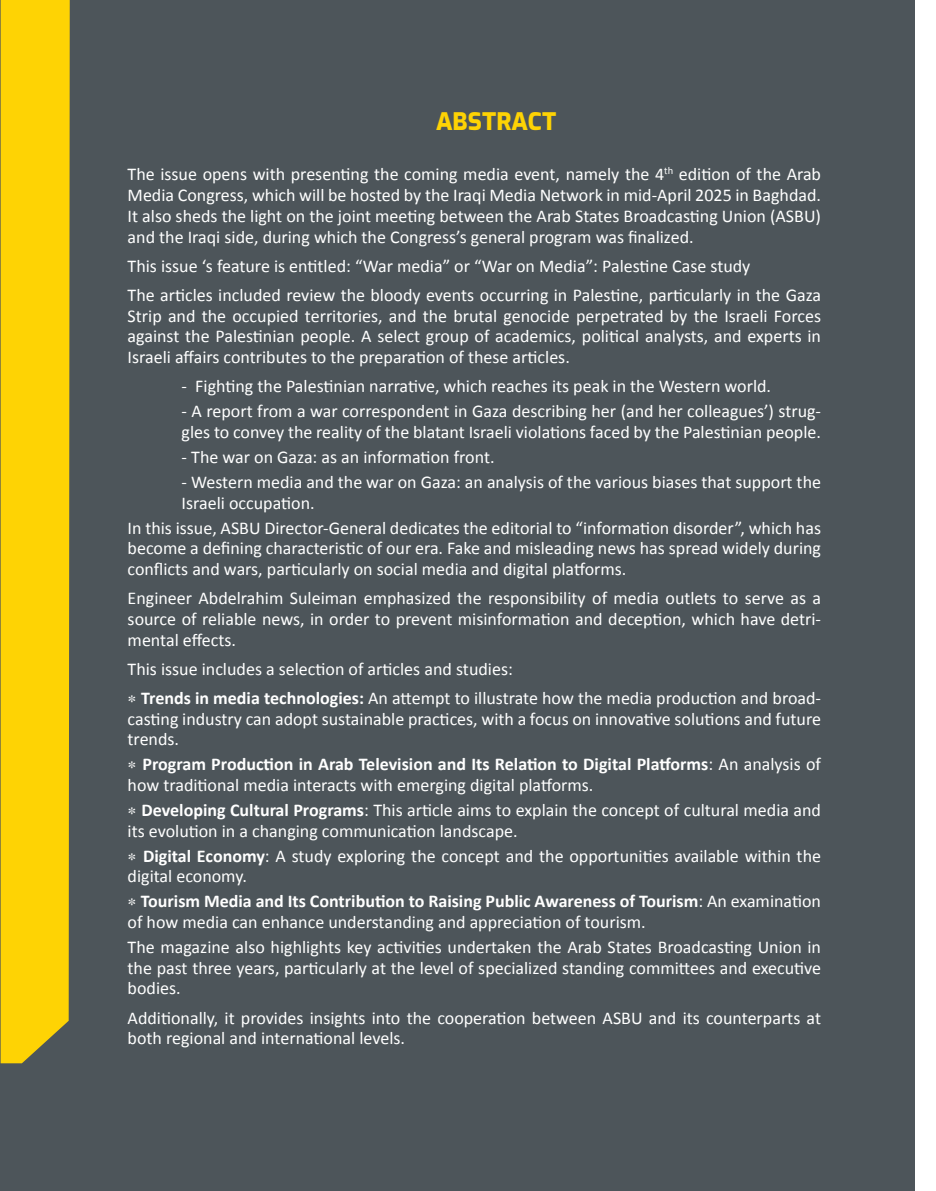
<style>
.page{position:relative;width:936px;height:1191px;background:#fff}
.page>*{position:absolute;margin:0;border:0;box-sizing:border-box;transform-origin:0 0}
.t1{font:800 24px "Exo";color:#fed304}
.t2{font:18px/20.7px "Calibri";color:#fff}
.t3{font:700 18px/24.9px "Calibri";color:#fff}
.t4{font:10.5px "Calibri";color:#fff}
.s1{font-weight:700}
.s2{font-weight:400}
</style>
<div class="page">
<div style="left:0;top:0;width:914px;height:1191px;background:#4d555a"></div>
<div style="left:1px;top:0;width:69px;height:1063px;background:#fed304"></div>
<h1 class="t1" style="left:436px;top:103px;width:122px">ABSTRACT</h1>
<p class="t4" style="left:664px;top:164px;width:11px">th</p>
<p class="t2" style="left:678px;top:164px;width:144px">edition of the Arab</p>
<p class="t2" style="left:128px;top:164px;width:695px">The issue opens with presenting the coming media event, namely the 4<br>Media Congress, which will be hosted by the Iraqi Media Network in mid-April 2025 in Baghdad.<br>It also sheds the light on the joint meeting between the Arab States Broadcasting Union (ASBU( and the Iraqi side, during which the Congress s’ general program was finalized.</p>
<p class="t2" style="left:128px;top:251px;width:695px;line-height:29.2px">This issue s‘ feature is entitled “: War media” or “War on Media :” Palestine Case study<br>The articles included review the bloody events occurring in Palestine, particularly in the Gaza</p>
<p class="t2" style="left:128px;top:305px;width:695px;text-align:justify">Strip and the occupied territories, and the brutal genocide perpetrated by the Israeli Forces against the Palestinian people A. select group of academics, political analysts, and experts in Israeli affairs contributes to the preparation of these articles.</p>
<p class="t2" style="left:195px;top:376px;width:577px">Fighting the Palestinian narrative, which reaches its peak in the Western world.</p>
<p class="t2" style="left:182px;top:376px;width:7px">-</p>
<p class="t2" style="left:182px;top:422px;width:641px">gles to convey the reality of the blatant Israeli violations faced by the Palestinian people.</p>
<p class="t2" style="left:182px;top:401px;width:641px">A- report from a war correspondent in Gaza describing her (and her colleagues’) strug-</p>
<p class="t2" style="left:182px;top:447px;width:314px">- The war on Gaza: as an information front.</p>
<p class="t2" style="left:182px;top:471px;width:641px">- Western media and the war on Gaza: an analysis of the various biases that support the<br>Israeli occupation.</p>
<p class="t2" style="left:128px;top:517px;width:695px;text-align:justify">In this issue, ASBU Director-General dedicates the editorial to “information disorder ,” which has become a defining characteristic of our era. Fake and misleading news has spread widely during conflicts and wars, particularly on social media and digital platforms.</p>
<p class="t2" style="left:128px;top:588px;width:695px">Engineer Abdelrahim Suleiman emphasized the responsibility of media outlets to serve as a</p>
<p class="t2" style="left:128px;top:629px;width:110px">mental effects.</p>
<p class="t2" style="left:128px;top:608px;width:695px">source of reliable news in, order to prevent misinformation and deception, which have detri-</p>
<p class="t2" style="left:128px;top:658px;width:387px">This issue includes a selection of articles and studies:</p>
<p class="t2" style="left:128px;top:708px;width:695px">casting industry can adopt sustainable practices, with a focus on innovative solutions and future</p>
<p class="t2" style="left:141px;top:687px;width:681px"><span class="s1">Trends in media technologies:</span> An attempt to illustrate how the media production and broad-</p>
<p class="t3" style="left:142px;top:727px;width:680px;text-indent:-15px"><span class="s2">trends.<br></span>Program Production in Arab Television and Its Relation to Digital Platforms<span class="s2">: An analysis of</span></p>
<p class="t2" style="left:141px;top:772px;width:681px;line-height:24.9px;text-indent:-14px">how traditional media interacts with emerging digital platforms.<br><span class="s1">Developing Cultural Programs</span>: This article aims to explain the concept of cultural media and</p>
<p class="t2" style="left:143px;top:818px;width:679px;line-height:24.9px;text-indent:-15px">its evolution in a changing communication landscape.<br><span class="s1">Digital Economy</span> A: study exploring the concept and the opportunities available within the</p>
<p class="t3" style="left:141px;top:864px;width:681px;text-indent:-13px"><span class="s2">digital economy.<br></span>Tourism Media and Its Contribution to Raising Public Awareness of Tourism<span class="s2">: An examination</span></p>
<p class="t2" style="left:128px;top:909px;width:695px;line-height:24.9px">of how media can enhance understanding and appreciation of tourism.<br>The magazine also highlights key activities undertaken the Arab States Broadcasting Union in</p>
<p class="t2" style="left:128px;top:957px;width:695px">the past three years, particularly at the level of specialized standing committees and executive bodies.</p>
<p class="t2" style="left:128px;top:1007px;width:695px">Additionally it, provides insights into the cooperation between ASBU and its counterparts at both regional and international levels.</p>
</div>
